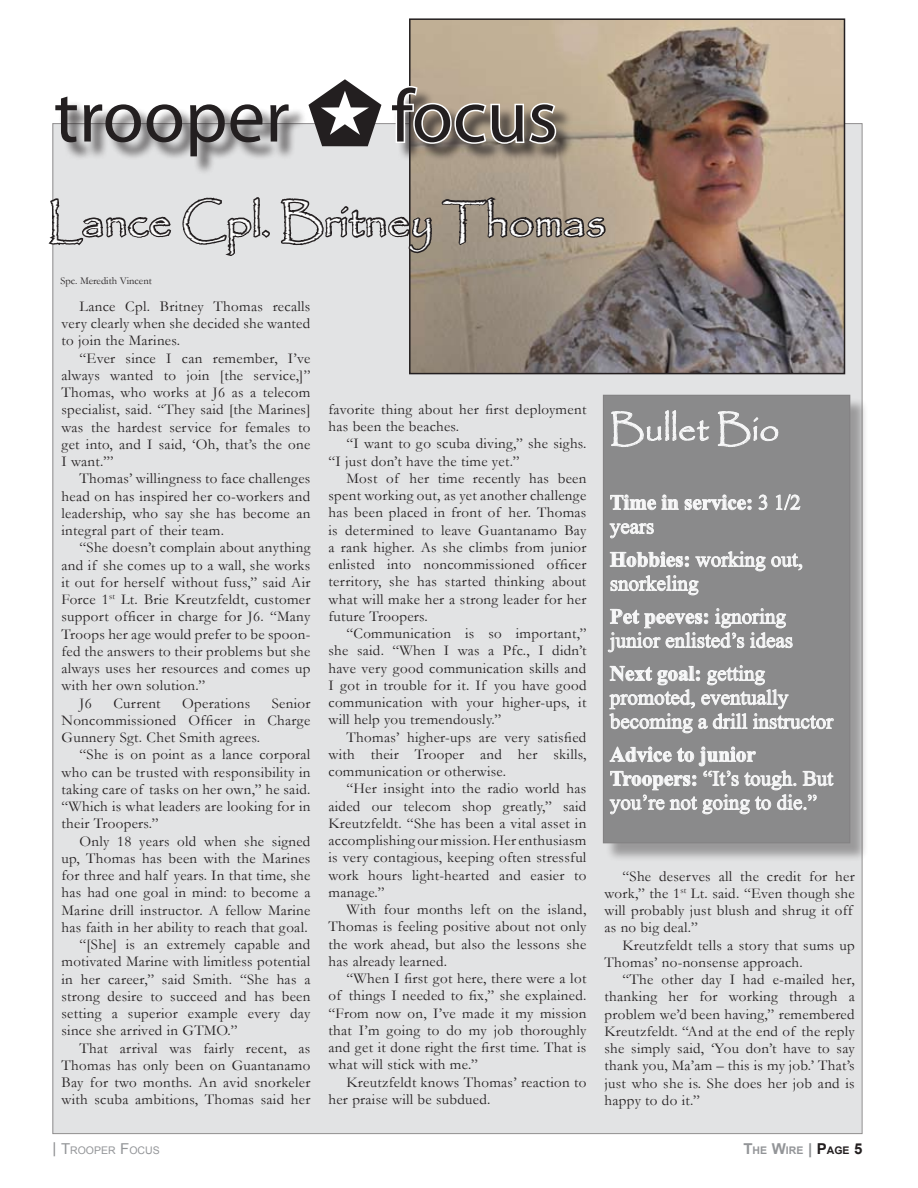
<style>
.page{position:relative;width:918px;height:1188px;background:#fff}
.page>*{position:absolute;margin:0;border:0;box-sizing:border-box;transform-origin:0 0}
.t1{font:75px "Myriad Pro";color:#231f20}
.t2{font:45px "Papyrus";color:#fcfcfc}
.t3{font:36px "Papyrus";color:#f8f8f9}
.t4{font:21px/24px "Times New Roman";color:#f8f8f9}
.t5{font:700 21px/24px "Times New Roman";color:#f8f8f9}
.t6{font:15px/17.2px "Garamond";letter-spacing:.02em;color:#231f20;text-align:justify}
.t7{font:10.5px "Garamond";color:#231f20}
.t8{font:10.5px "Arial";color:#939598}
.t9{font:700 10.5px "Arial";color:#939598}
.s1{font-weight:400}
.s2{font-weight:700}
.s3{font-size:15px;color:#8a8c8e}
.s4{font-size:15px}
.s5{font-size:15px;color:#8f9194}
.s6{font-size:15px;color:#231f20}
.s7{color:#231f20}
</style>
<div class="page">
<div style="left:53px;top:124px;width:809px;height:1010px;background:#e2e3e4"></div>
<img style="left:412px;top:21px;width:430px;height:350px">
<div style="left:409px;top:18px;width:436px;height:356px;border:2px solid #231f20"></div>
<div style="left:57px;top:98px;width:355px;height:113px;background:#231f20;opacity:.75"></div>
<div style="left:392px;top:89px;width:298px;height:125px;background:#231f20;opacity:.75"></div>
<svg style="left:48px;top:189px;width:125px;height:253px"></svg>
<svg style="left:180px;top:195px;width:92px;height:61px"></svg>
<svg style="left:279px;top:18px;width:328px;height:278px"></svg>
<div style="left:605px;top:397px;width:267px;height:468px;background:#231f20;opacity:.75"></div>
<div style="left:603px;top:395px;width:247px;height:448px;background:#8a8a8b"></div>
<svg style="left:611px;top:410px;width:99px;height:37px"></svg>
<svg style="left:718px;top:411px;width:61px;height:36px"></svg>
<svg style="left:610px;top:494px;width:142px;height:16px"></svg>
<svg style="left:758px;top:494px;width:10px;height:16px"></svg>
<svg style="left:776px;top:494px;width:25px;height:16px"></svg>
<svg style="left:609px;top:523px;width:45px;height:16px"></svg>
<svg style="left:610px;top:551px;width:193px;height:45px"></svg>
<svg style="left:608px;top:608px;width:185px;height:45px"></svg>
<svg style="left:609px;top:665px;width:225px;height:69px"></svg>
<svg style="left:609px;top:746px;width:225px;height:69px"></svg>
<h1 class="t1" style="left:54px;top:70px;width:237px">trooper</h1>
<h1 class="t1" style="left:391px;top:70px;width:168px">focus</h1>
<h2 class="t2" style="left:48px;top:194px;width:559px">Lance Cpl. Britney Thomas</h2>
<p class="t7" style="left:61px;top:274px;width:93px">Spc. Meredith Vincent</p>
<p class="t6" style="left:62px;top:297px;width:250px;text-indent:18px">Lance Cpl. Britney Thomas recalls very clearly when she decided she wanted to join the Marines.</p>
<p class="t6" style="left:62px;top:349px;width:250px;text-indent:18px">“Ever since I can remember, I’ve always wanted to join [the service,]” Thomas, who works at J6 as a telecom specialist, said. “They said [the Marines] was the hardest service for females to get into, and I said, ‘Oh, that’s the one I want.’”</p>
<p class="t6" style="left:62px;top:470px;width:250px;text-indent:18px">Thomas’ willingness to face challenges head on has inspired her co-workers and leadership, who say she has become an integral part of their team.</p>
<p class="t6" style="left:80px;top:539px;width:232px">“She doesn’t complain about anything</p>
<p class="t6" style="left:62px;top:556px;width:250px">and if she comes up to a wall, she works</p>
<p class="t6" style="left:62px;top:573px;width:250px">it out for herself without fuss,” said Air</p>
<p class="t6" style="left:62px;top:590px;width:250px">Force 1<sup>st</sup> Lt. Brie Kreutzfeldt, customer</p>
<p class="t6" style="left:62px;top:608px;width:250px">support officer in charge for J6. “Many</p>
<p class="t6" style="left:62px;top:625px;width:250px">Troops her age would prefer to be spoon-</p>
<p class="t6" style="left:62px;top:642px;width:250px">fed the answers to their problems but she</p>
<p class="t6" style="left:62px;top:659px;width:250px">always uses her resources and comes up</p>
<p class="t6" style="left:62px;top:677px;width:145px">with her own solution.”</p>
<p class="t6" style="left:80px;top:694px;width:14px">J6</p>
<p class="t6" style="left:113px;top:694px;width:49px">Current</p>
<p class="t6" style="left:182px;top:694px;width:69px">Operations</p>
<p class="t6" style="left:62px;top:694px;width:250px;text-indent:210px">Senior Noncommissioned Officer in Charge Gunnery Sgt. Chet Smith agrees.</p>
<p class="t6" style="left:62px;top:746px;width:250px;text-indent:18px">“She is on point as a lance corporal who can be trusted with responsibility in taking care of tasks on her own,” he said. “Which is what leaders are looking for in their Troopers.”</p>
<p class="t6" style="left:80px;top:832px;width:232px">Only 18 years old when she signed</p>
<p class="t6" style="left:62px;top:849px;width:250px">up, Thomas has been with the Marines</p>
<p class="t6" style="left:62px;top:866px;width:250px">for three and half years. In that time, she</p>
<p class="t6" style="left:62px;top:884px;width:250px">has had one goal in mind: to become a</p>
<p class="t6" style="left:62px;top:901px;width:250px">Marine drill instructor. A fellow Marine</p>
<p class="t6" style="left:62px;top:918px;width:248px">has faith in her ability to reach that goal.</p>
<p class="t6" style="left:80px;top:935px;width:232px">“[She] is an extremely capable and</p>
<p class="t6" style="left:62px;top:953px;width:250px">motivated Marine with limitless potential</p>
<p class="t6" style="left:62px;top:970px;width:250px">in her career,” said Smith. “She has a</p>
<p class="t6" style="left:62px;top:987px;width:250px">strong desire to succeed and has been</p>
<p class="t6" style="left:62px;top:1004px;width:250px">setting a superior example every day</p>
<p class="t6" style="left:62px;top:1022px;width:177px">since she arrived in GTMO.”</p>
<p class="t6" style="left:80px;top:1039px;width:232px">That arrival was fairly recent, as</p>
<p class="t6" style="left:62px;top:1056px;width:250px">Thomas has only been on Guantanamo</p>
<p class="t6" style="left:62px;top:1073px;width:250px">Bay for two months. An avid snorkeler</p>
<p class="t6" style="left:62px;top:1091px;width:250px">with scuba ambitions, Thomas said her</p>
<p class="t6" style="left:329px;top:400px;width:259px">favorite thing about her first deployment has been the beaches.</p>
<p class="t6" style="left:329px;top:435px;width:259px;text-indent:18px">“I want to go scuba diving,” she sighs. “I just don’t have the time yet.”</p>
<p class="t6" style="left:329px;top:469px;width:259px;text-indent:18px">Most of her time recently has been spent working out, as yet another challenge has been placed in front of her. Thomas is determined to leave Guantanamo Bay a rank higher. As she climbs from junior enlisted into noncommissioned officer territory, she has started thinking about what will make her a strong leader for her future Troopers.</p>
<p class="t6" style="left:329px;top:624px;width:260px;text-indent:18px">“Communication is so important,” she said. “When I was a Pfc., I didn’t have very good communication skills and I got in trouble for it. If you have good communication with your higher-ups, it will help you tremendously.”</p>
<p class="t6" style="left:329px;top:728px;width:259px;text-indent:18px">Thomas’ higher-ups are very satisfied with their Trooper and her skills, communication or otherwise.</p>
<p class="t6" style="left:329px;top:780px;width:259px;text-indent:18px">“Her insight into the radio world has aided our telecom shop greatly,” said Kreutzfeldt. “She has been a vital asset in accomplishing our mission. Her enthusiasm is very contagious, keeping often stressful work hours light-hearted and easier to manage.”</p>
<p class="t6" style="left:329px;top:900px;width:259px;text-indent:18px">With four months left on the island, Thomas is feeling positive about not only the work ahead, but also the lessons she has already learned.</p>
<p class="t6" style="left:329px;top:969px;width:259px;text-indent:18px">“When I first got here, there were a lot of things I needed to fix,” she explained. “From now on, I’ve made it my mission that I’m going to do my job thoroughly and get it done right the first time. That is what will stick with me.”</p>
<p class="t6" style="left:329px;top:1073px;width:259px;text-indent:18px">Kreutzfeldt knows Thomas’ reaction to her praise will be subdued.</p>
<h3 class="t3" style="left:610px;top:407px;width:171px">Bullet Bio</h3>
<h3 class="t5" style="left:610px;top:490px;width:192px">Time in service: <span class="s1">3 1/2 years</span></h3>
<h3 class="t4" style="left:610px;top:547px;width:195px"><span class="s2">Hobbies:</span> working out, snorkeling</h3>
<h3 class="t4" style="left:610px;top:604px;width:185px"><span class="s2">Pet peeves:</span> ignoring junior enlisted’s ideas</h3>
<h3 class="t4" style="left:610px;top:661px;width:225px"><span class="s2">Next goal:</span> getting promoted, eventually becoming a drill instructor</h3>
<h3 class="t4" style="left:610px;top:742px;width:225px"><span class="s2">Advice to junior<br>Troopers:</span> “It’s tough. But you’re not going to die.”</h3>
<p class="t6" style="left:605px;top:867px;width:252px;text-align:left;text-indent:18px">“She deserves all the credit for her work,” the 1<sup>st</sup> Lt. said. “Even though she will probably just blush and shrug it off as no big deal.”</p>
<p class="t6" style="left:605px;top:936px;width:252px;text-indent:18px">Kreutzfeldt tells a story that sums up<br>Thomas’ no-nonsense approach.</p>
<p class="t6" style="left:605px;top:970px;width:252px;text-indent:18px">“The other day I had e-mailed her, thanking her for working through a problem we’d been having,” remembered Kreutzfeldt. “And at the end of the reply she simply said, ‘You don’t have to say thank you, Ma’am – this is my job.’ That’s just who she is. She does her job and is happy to do it.”</p>
<p class="t8" style="left:53px;top:1143px;width:109px"><span class="s3">|</span> <span class="s4">T</span>ROOPER <span class="s4">F</span>OCUS</p>
<p class="t9" style="left:743px;top:1143px;width:121px"><span class="s4">T</span>HE <span class="s4">W</span>IRE <span class="s5">|</span> <span class="s6">P</span><span class="s7">AGE</span> <span class="s6">5</span></p>
</div>
